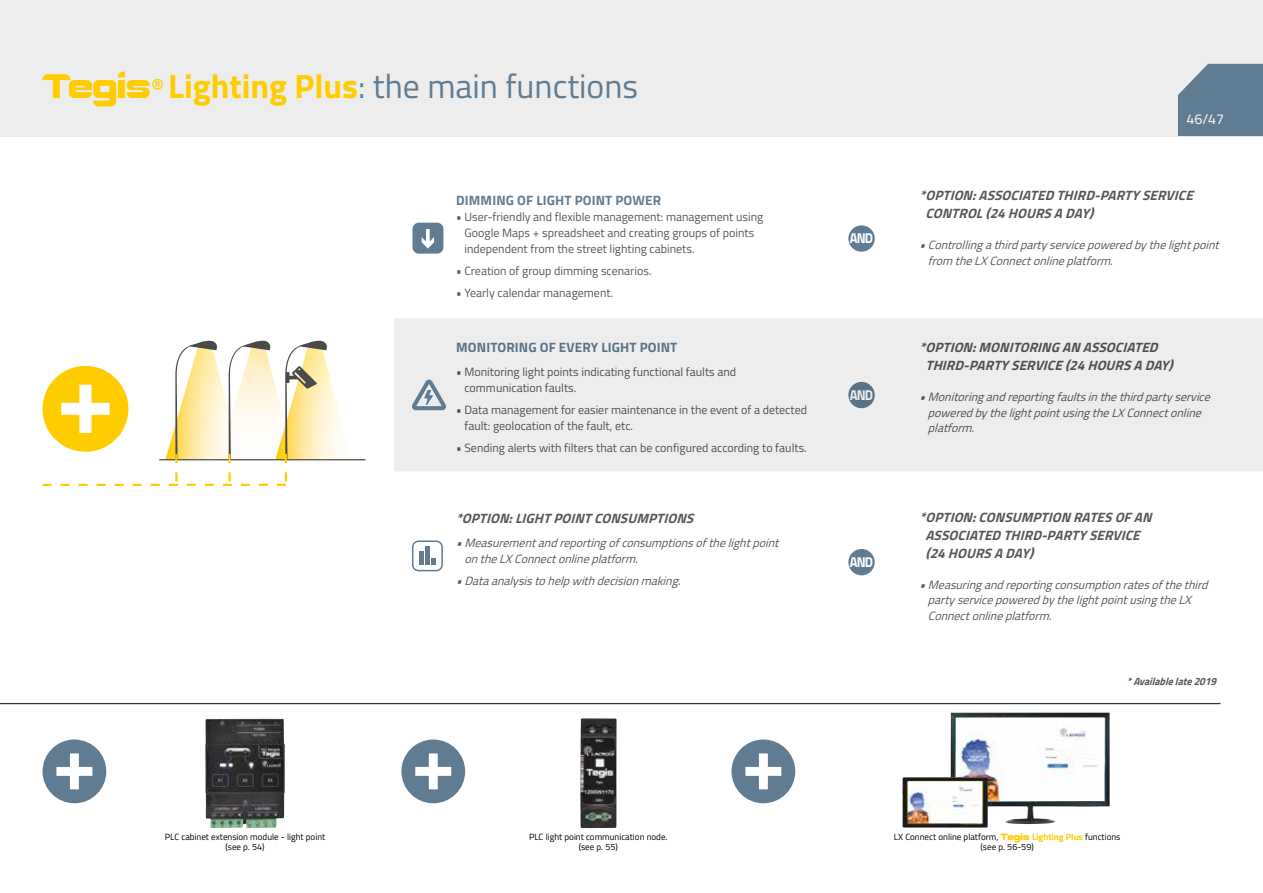
<style>
.page{position:relative;width:1263px;height:893px;background:#fff}
.page>*{position:absolute;margin:0;border:0;box-sizing:border-box;transform-origin:0 0}
.t1{font:33.75px "Titillium Web";color:#607c93}
.t2{font:33.75px "Robotica";color:#fc0}
.t3{font:700 14.85px "Ruda";color:#fc0}
.t4{font:700 14.25px "Titillium Web";letter-spacing:-.07em;color:#fff;scale:.91 1}
.t5{font:14.25px "Titillium Web";color:#fff}
.t6{font:700 14.25px "Titillium Web";color:#ededed;scale:.91 1}
.t7{font:italic 700 13.5px/18px "Titillium Web";color:#575756}
.t8{font:700 13.5px "Titillium Web";letter-spacing:.01em;color:#607c93}
.t9{font:italic 12px/15.8px "Titillium Web";color:#575756}
.t10{font:12px/15.8px "Titillium Web";color:#575756}
.t11{font:italic 700 10.5px "Titillium Web";color:#575756;scale:.95 1}
.t12{font:9px/10.5px "Titillium Web";color:#000;text-align:center}
.s1{font-weight:700;color:#fc0}
.s2{font-family:"Robotica";color:#fc0}
</style>
<div class="page">
<div style="left:0;top:0;width:1263px;height:136px;background:#ededed"></div>
<svg style="left:1178px;top:64px;width:85px;height:72px;background:#6a8499"></svg>
<img style="left:205px;top:719px;width:80px;height:109px">
<img style="left:580px;top:718px;width:37px;height:110px">
<div style="left:394px;top:318px;width:869px;height:153px;background:#ededed"></div>
<div style="left:456px;top:337px;width:351px;height:115px;background:#ededed"></div>
<div style="left:413px;top:223px;width:30px;height:30px;background:#607c93;border-radius:6px"></div>
<div style="left:412px;top:223px;width:31px;height:31px;border:1px solid #607c93;border-radius:6px"></div>
<svg style="left:426px;top:229px;width:4px;height:8px"></svg>
<svg style="left:422px;top:237px;width:12px;height:12px"></svg>
<svg style="left:412px;top:380px;width:34px;height:30px"></svg>
<div style="left:412px;top:540px;width:31px;height:31px;border:2px solid #607c93;border-radius:6px"></div>
<div style="left:419px;top:551px;width:5px;height:14px;background:#607c93"></div>
<div style="left:425px;top:547px;width:5px;height:18px;background:#607c93"></div>
<svg style="left:432px;top:558px;width:4px;height:7px"></svg>
<div style="left:919px;top:337px;width:301px;height:95px;background:#ededed"></div>
<hr style="left:0;top:703px;width:1220px;height:1px;background:#000">
<div style="left:731px;top:739px;width:64px;height:64px;background:#607c93;border-radius:50%"></div>
<svg style="left:745px;top:753px;width:36px;height:36px"></svg>
<div style="left:401px;top:739px;width:64px;height:64px;background:#607c93;border-radius:50%"></div>
<svg style="left:415px;top:753px;width:36px;height:36px"></svg>
<div style="left:43px;top:739px;width:63px;height:64px;background:#607c93;border-radius:50%"></div>
<svg style="left:56px;top:753px;width:36px;height:36px"></svg>
<svg style="left:43px;top:340px;width:322px;height:146px"></svg>
<img style="left:951px;top:712px;width:159px;height:112px">
<img style="left:902px;top:777px;width:86px;height:51px">
<div style="left:848px;top:382px;width:27px;height:26px;background:#597388;border-radius:50%"></div>
<div style="left:848px;top:549px;width:27px;height:26px;background:#607c93;border-radius:50%"></div>
<div style="left:848px;top:225px;width:27px;height:27px;background:#607c93;border-radius:50%"></div>
<h1 class="t2" style="left:43px;top:68px;width:111px">Tegis</h1>
<p class="t3" style="left:152px;top:76px;width:14px">®</p>
<h1 class="t1" style="left:168px;top:61px;width:472px"><span class="s1">Lighting Plus</span>: the main functions</h1>
<p class="t8" style="left:456px;top:190px;width:207px">DIMMING OF LIGHT POINT POWER</p>
<p class="t10" style="left:464px;top:209px;width:300px;text-indent:-8px">• User-friendly and flexible management: management using<br>Google Maps + spreadsheet and creating groups of points independent from the street lighting cabinets.</p>
<p class="t10" style="left:456px;top:262px;width:197px">• Creation of group dimming scenarios.</p>
<p class="t10" style="left:456px;top:284px;width:159px">• Yearly calendar management.</p>
<p class="t8" style="left:456px;top:337px;width:223px">MONITORING OF EVERY LIGHT POINT</p>
<p class="t10" style="left:464px;top:364px;width:273px;text-indent:-8px">• Monitoring light points indicating functional faults and communication faults.</p>
<p class="t10" style="left:464px;top:402px;width:344px;text-indent:-8px">• Data management for easier maintenance in the event of a detected fault: geolocation of the fault, etc.</p>
<p class="t10" style="left:456px;top:439px;width:352px">• Sending alerts with filters that can be configured according to faults.</p>
<p class="t7" style="left:456px;top:508px;width:244px">*OPTION:LIGHTPOINTCONSUMPTIONS</p>
<p class="t9" style="left:464px;top:534px;width:320px;text-indent:-8px">•Measurementandreportingofconsumptionsofthelightpoint ontheLXConnectonlineplatform.</p>
<p class="t9" style="left:456px;top:572px;width:230px">•Dataanalysistohelpwithdecisionmaking.</p>
<p class="t4" style="left:850px;top:227px;width:27px">AND</p>
<p class="t6" style="left:850px;top:384px;width:27px">AND</p>
<p class="t4" style="left:850px;top:551px;width:27px">AND</p>
<p class="t5" style="left:1186px;top:109px;width:39px">46/47</p>
<p class="t7" style="left:925px;top:186px;width:274px;text-indent:-6px">*OPTION:ASSOCIATEDTHIRD-PARTYSERVICE<br>CONTROL(24HOURSADAY)</p>
<p class="t9" style="left:928px;top:236px;width:297px;text-indent:-8px">•Controllingathirdpartyservicepoweredbythelightpoint from theLXConnectonlineplatform.</p>
<p class="t7" style="left:925px;top:338px;width:254px;text-indent:-6px">*OPTION:MONITORINGANASSOCIATED<br>THIRD-PARTYSERVICE(24HOURSADAY)</p>
<p class="t9" style="left:928px;top:388px;width:288px;text-indent:-8px">•Monitoringandreportingfaultsinthethirdpartyservice poweredbythelightpointusingtheLXConnectonline platform.</p>
<p class="t7" style="left:925px;top:508px;width:233px;text-indent:-6px">*OPTION:CONSUMPTIONRATESOFAN<br>ASSOCIATEDTHIRD-PARTYSERVICE (24HOURSADAY)</p>
<p class="t9" style="left:928px;top:576px;width:285px;text-indent:-8px">•Measuringandreportingconsumptionratesofthethird partyservicepoweredbythelightpointusingtheLX<br>Connectonlineplatform.</p>
<p class="t11" style="left:1127px;top:673px;width:100px">*Availablelate2019</p>
<p class="t12" style="left:165px;top:831px;width:162px">PLC cabinet extension module - light point (see p. 54)</p>
<p class="t12" style="left:529px;top:831px;width:140px">PLC light point communication node. (see p. 55)</p>
<p class="t12" style="left:894px;top:831px;width:228px">LX Connect online platform, <span class="s2">Tegis</span> <span class="s1">Lighting Plus</span> functions (see p. 56-59)</p>
</div>
